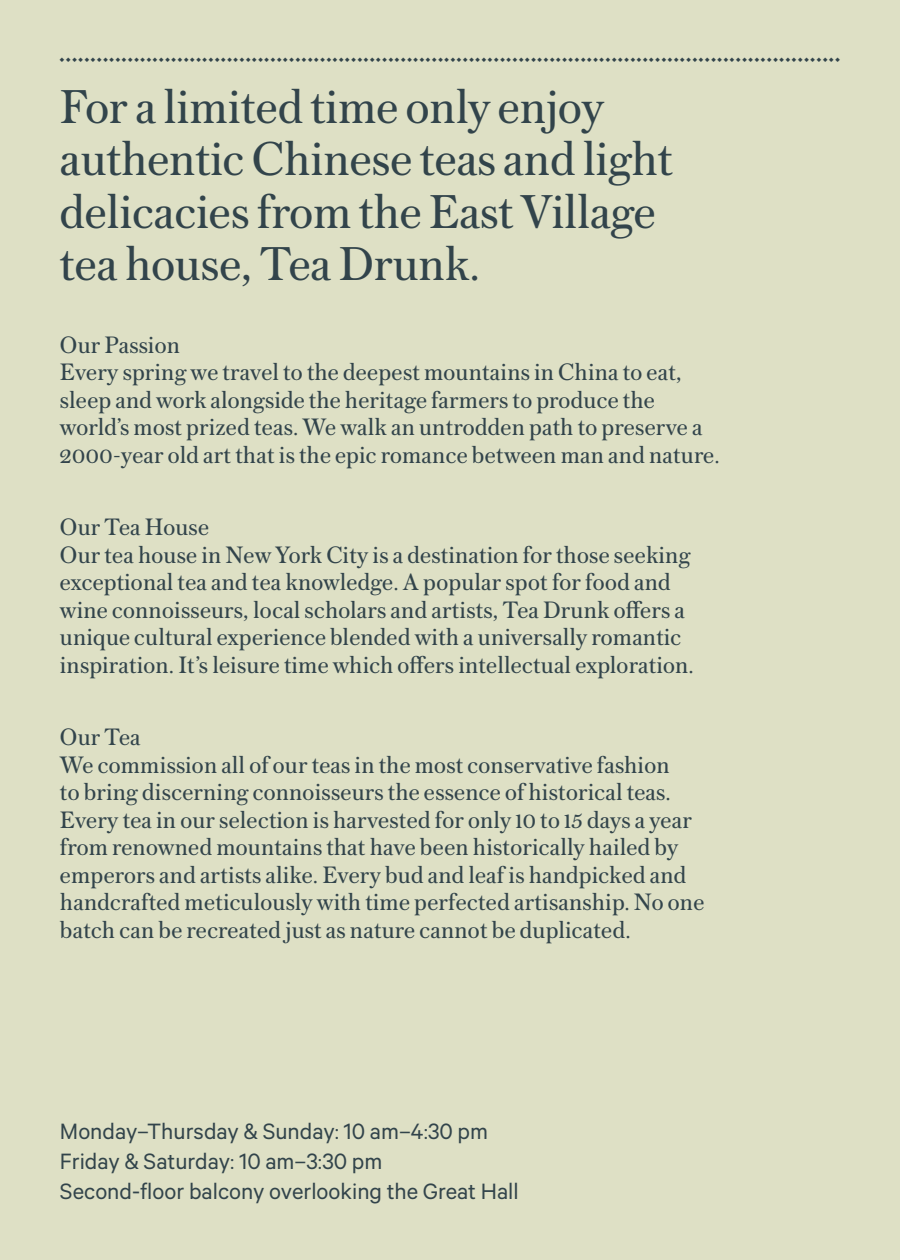
<style>
.page{position:relative;width:900px;height:1260px;background:#dee0c5}
.page>*{position:absolute;margin:0;border:0;box-sizing:border-box;transform-origin:0 0}
.t1{font:50px/52.5px "The Met Serif";color:#32444b}
.t2{font:25px/27.5px "The Met Serif";letter-spacing:.01em;color:#32444b}
.t3{font:25px/30px "The Met Sans";color:#32444b}
</style>
<div class="page">
<p class="t1" style="left:60px;top:79px;width:614px">For a limited time only enjoy authentic Chinese teas and light delicacies from the East Village tea house, Tea Drunk.</p>
<p class="t2" style="left:60px;top:330px;width:121px">Our Passion</p>
<p class="t2" style="left:60px;top:358px;width:661px">Every spring we travel to the deepest mountains in China to eat, sleep and work alongside the heritage farmers to produce the world’s most prized teas. We walk an untrodden path to preserve a 2000-year old art that is the epic romance between man and nature.</p>
<p class="t2" style="left:60px;top:513px;width:151px">Our Tea House</p>
<p class="t2" style="left:60px;top:540px;width:635px">Our tea house in New York City is a destination for those seeking exceptional tea and tea knowledge. A popular spot for food and wine connoisseurs, local scholars and artists, Tea Drunk offers a unique cultural experience blended with a universally romantic inspiration. It’s leisure time which offers intellectual exploration.</p>
<p class="t2" style="left:60px;top:723px;width:82px">Our Tea</p>
<p class="t2" style="left:60px;top:750px;width:646px">We commission all of our teas in the most conservative fashion<br>to bring discerning connoisseurs the essence of historical teas.<br>Every tea in our selection is harvested for only 10 to 15 days a year from renowned mountains that have been historically hailed by emperors and artists alike. Every bud and leaf is handpicked and handcrafted meticulously with time perfected artisanship. No one batch can be recreated just as nature cannot be duplicated.</p>
<p class="t3" style="left:60px;top:1116px;width:430px">Monday–Thursday &amp; Sunday: 10 am–4:30 pm</p>
<p class="t3" style="left:60px;top:1146px;width:460px">Friday &amp; Saturday: 10 am–3:30 pm<br>Second-floor balcony overlooking the Great Hall</p>
</div>
